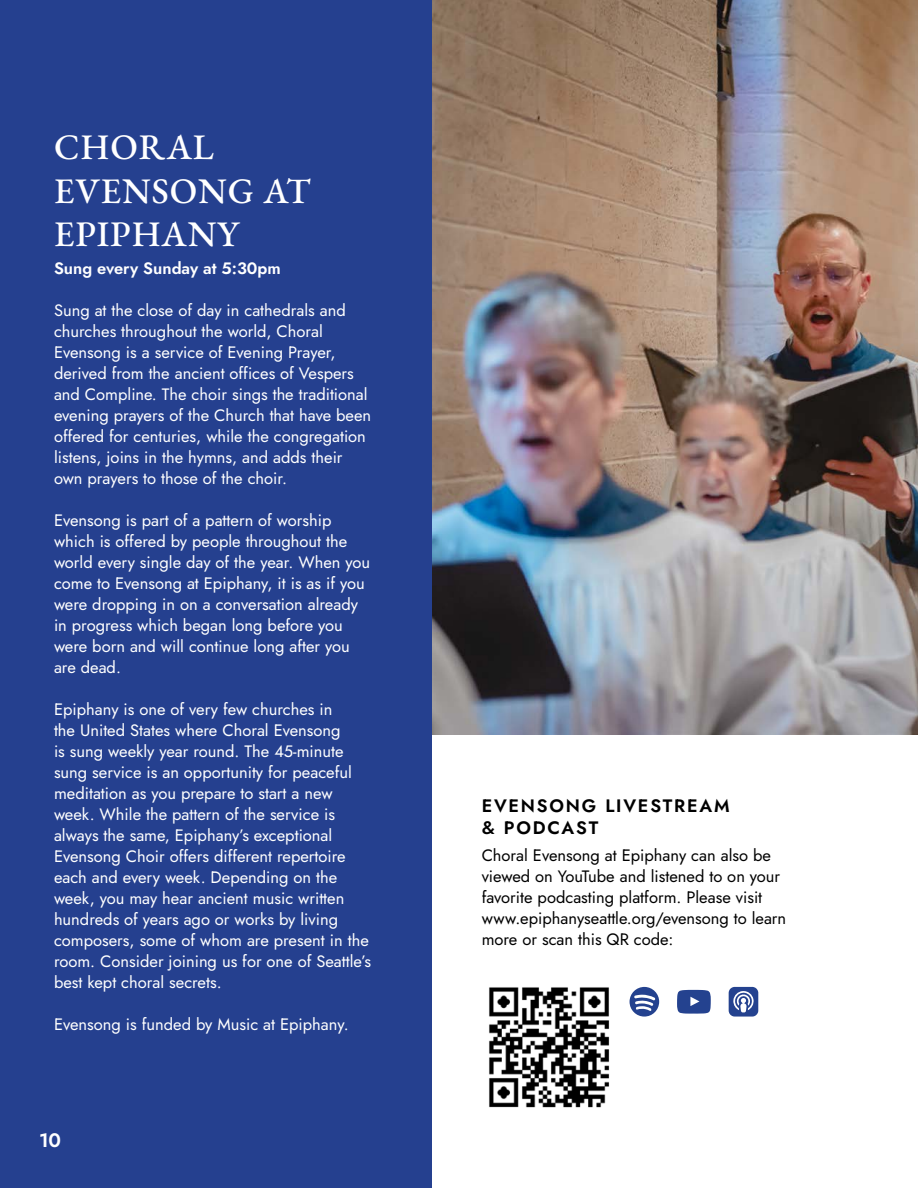
<style>
.page{position:relative;width:918px;height:1188px;background:#fff}
.page>*{position:absolute;margin:0;border:0;box-sizing:border-box;transform-origin:0 0}
.t1{font:36px/43.2px "EB Garamond";letter-spacing:.025em;color:#fff}
.t2{font:19.5px "Jost";color:#fff}
.t3{font:18px/21.6px "Jost";letter-spacing:.1em;color:#000}
.t4{font:16.5px/21px "Jost";color:#fff}
.t5{font:16.5px/21px "Jost";color:#000}
</style>
<div class="page">
<img style="left:432px;top:0;width:486px;height:734px">
<div style="left:0;top:0;width:432px;height:1188px;background:#25408f"></div>
<img style="left:489px;top:987px;width:121px;height:121px">
<svg style="left:630px;top:987px;width:29px;height:30px"></svg>
<svg style="left:729px;top:987px;width:29px;height:30px"></svg>
<svg style="left:677px;top:990px;width:34px;height:24px"></svg>
<h1 class="t1" style="left:54px;top:126px;width:258px">CHORAL<br>EVENSONG AT<br>EPIPHANY</h1>
<p class="t4" style="left:54px;top:257px;width:228px">Sung every Sunday at 5:30pm</p>
<p class="t4" style="left:54px;top:299px;width:319px">Sung at the close of day in cathedrals and churches throughout the world, Choral Evensong is a service of Evening Prayer, derived from the ancient offices of Vespers and Compline. The choir sings the traditional evening prayers of the Church that have been offered for centuries, while the congregation listens, joins in the hymns, and adds their own prayers to those of the choir.</p>
<p class="t4" style="left:54px;top:509px;width:318px">Evensong is part of a pattern of worship which is offered by people throughout the world every single day of the year. When you come to Evensong at Epiphany, it is as if you were dropping in on a conversation already in progress which began long before you were born and will continue long after you are dead.</p>
<p class="t4" style="left:54px;top:698px;width:319px">Epiphany is one of very few churches in<br>the United States where Choral Evensong<br>is sung weekly year round. The 45-minute sung service is an opportunity for peaceful meditation as you prepare to start a new week. While the pattern of the service is always the same, Epiphany’s exceptional Evensong Choir offers different repertoire each and every week. Depending on the week, you may hear ancient music written hundreds of years ago or works by living composers, some of whom are present in the room. Consider joining us for one of Seattle’s best kept choral secrets.</p>
<p class="t4" style="left:54px;top:1014px;width:296px">Evensong is funded by Music at Epiphany.</p>
<p class="t2" style="left:39px;top:1127px;width:24px">10</p>
<p class="t3" style="left:482px;top:795px;width:250px">EVENSONG LIVESTREAM &amp; PODCAST</p>
<p class="t5" style="left:482px;top:845px;width:306px">Choral Evensong at Epiphany can also be viewed on YouTube and listened to on your favorite podcasting platform. Please visit www.epiphanyseattle.org/evensong to learn more or scan this QR code:</p>
</div>
